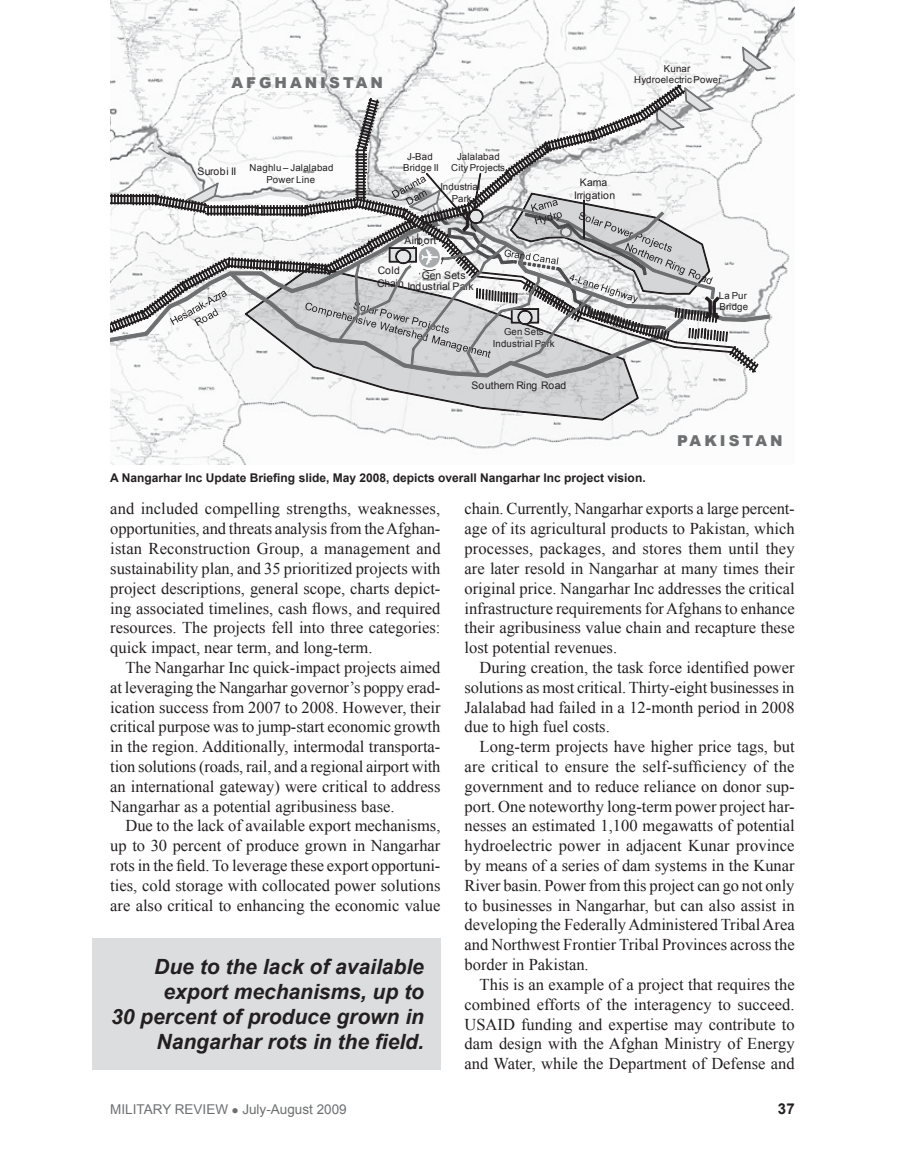
<style>
.page{position:relative;width:905px;height:1175px;background:#fff}
.page>*{position:absolute;margin:0;border:0;box-sizing:border-box;transform-origin:0 0}
.fob{font:italic 700 21px/25.2px "Arial";color:#231f20;text-align:right}
.fob-2{font:16.5px/19.8px "Times New Roman";color:#231f20;text-align:justify}
.t1{font:900 15px "Arial";letter-spacing:.2em;color:#6d6f71}
.t2{font:700 15px "Arial";color:#231f20}
.t3{font:13.5px "Arial";color:#6d6f71}
.cutline{font:700 12px "Arial";color:#231f20}
.t4{font:10.35px/11.4px "Arial";letter-spacing:-.015em;color:#231f20;text-align:center}
.t5{font:10.35px/12.8px "Arial";letter-spacing:.01em;color:#231f20;text-align:center}
.t6{font:10.35px "Arial";letter-spacing:.005em;color:#231f20}
.t7{font:10.35px "Arial";letter-spacing:.015em;color:#231f20}
.t8{font:9.6px/11.2px "Arial";letter-spacing:.025em;color:#231f20;text-align:center}
.t9{font:9.6px/11.2px "Arial";color:#231f20;text-align:center}
</style>
<div class="page">
<div style="left:92px;top:938px;width:348px;height:131px;background:#dcddde"></div>
<img style="left:110px;top:0;width:684px;height:464px">
<svg style="left:245px;top:382px;width:393px;height:38px"></svg>
<svg style="left:742px;top:47px;width:28px;height:24px"></svg>
<svg style="left:110px;top:85px;width:659px;height:297px"></svg>
<p class="t1" style="left:231px;top:72px;width:153px">AFGHANISTAN</p>
<p class="t8" style="left:634px;top:63px;width:89px">Kunar<br>Hydroelectric Power</p>
<p class="t6" style="left:197px;top:165px;width:41px">Surobi II</p>
<p class="t8" style="left:249px;top:162px;width:86px">Naghlu – Jalalabad<br>Power Line</p>
<p class="t8" style="left:403px;top:151px;width:37px">J-Bad<br>Bridge II</p>
<p class="t8" style="left:451px;top:151px;width:55px">Jalalabad<br>City Projects</p>
<p class="t8" style="left:440px;top:181px;width:41px">Industrial<br>Park</p>
<p class="t7" style="left:404px;top:234px;width:33px">Airport</p>
<p class="t4" style="left:407px;top:269px;width:68px">Gen Sets<br>Industrial Park</p>
<p class="t4" style="left:377px;top:264px;width:28px;line-height:12.9px;text-align:left">Cold<br>Chain</p>
<p class="t5" style="left:574px;top:176px;width:43px">Kama<br>Irrigation</p>
<p class="t9" style="left:493px;top:326px;width:63px">Gen Sets<br>Industrial Park</p>
<p class="t4" style="left:471px;top:380px;width:96px">Southern Ring Road</p>
<p class="t8" style="left:718px;top:290px;width:31px;text-align:left">La Pur<br>Bridge</p>
<p class="t1" style="left:677px;top:429px;width:107px">PAKISTAN</p>
<p class="cutline" style="left:110px;top:470px;width:537px">A Nangarhar Inc Update Briefing slide, May 2008, depicts overall Nangarhar Inc project vision.</p>
<p class="fob-2" style="left:110px;top:499px;width:332px">and included compelling strengths, weaknesses, opportunities, and threats analysis from the Afghan&shy;istan Reconstruction Group, a management and sustainability plan, and 35 prioritized projects with project descriptions, general scope, charts depict&shy;ing associated timelines, cash flows, and required resources. The projects fell into three categories: quick impact, near term, and long-term.</p>
<p class="fob-2" style="left:110px;top:657px;width:332px;text-indent:15px">The Nangarhar Inc quick-impact projects aimed at leveraging the Nangarhar governor’s poppy erad&shy;ication success from 2007 to 2008. However, their critical purpose was to jump-start economic growth in the region. Additionally, intermodal transporta&shy;tion solutions (roads, rail, and a regional airport with an international gateway) were critical to address Nangarhar as a potential agribusiness base.</p>
<p class="fob-2" style="left:110px;top:815px;width:332px;text-indent:15px">Due to the lack of available export mechanisms, up to 30 percent of produce grown in Nangarhar rots in the field. To leverage these export opportuni&shy;ties, cold storage with collocated power solutions are also critical to enhancing the economic value</p>
<p class="fob" style="left:111px;top:954px;width:314px">Due to the lack of available export mechanisms, up to<br>30 percent of produce grown in<br>Nangarhar rots in the field.</p>
<p class="fob-2" style="left:464px;top:499px;width:332px">chain. Currently, Nangarhar exports a large percent&shy;age of its agricultural products to Pakistan, which processes, packages, and stores them until they are later resold in Nangarhar at many times their original price. Nangarhar Inc addresses the critical infrastructure requirements for Afghans to enhance their agribusiness value chain and recapture these lost potential revenues.</p>
<p class="fob-2" style="left:464px;top:657px;width:332px;text-indent:15px">During creation, the task force identified power solutions as most critical. Thirty-eight businesses in Jalalabad had failed in a 12-month period in 2008 due to high fuel costs.</p>
<p class="fob-2" style="left:464px;top:736px;width:332px;text-indent:15px">Long-term projects have higher price tags, but are critical to ensure the self-sufficiency of the government and to reduce reliance on donor sup&shy;port. One noteworthy long-term power project har&shy;nesses an estimated 1,100 megawatts of potential hydroelectric power in adjacent Kunar province by means of a series of dam systems in the Kunar River basin. Power from this project can go not only to businesses in Nangarhar, but can also assist in developing the Federally Administered Tribal Area and Northwest Frontier Tribal Provinces across the border in Pakistan.</p>
<p class="fob-2" style="left:464px;top:974px;width:332px;text-indent:15px">This is an example of a project that requires the combined efforts of the interagency to succeed.<br>USAID funding and expertise may contribute to dam design with the Afghan Ministry of Energy and Water, while the Department of Defense and</p>
<p class="t3" style="left:110px;top:1100px;width:238px">MILITARY REVIEW ● July-August 2009</p>
<p class="t2" style="left:778px;top:1098px;width:18px">37</p>
</div>
